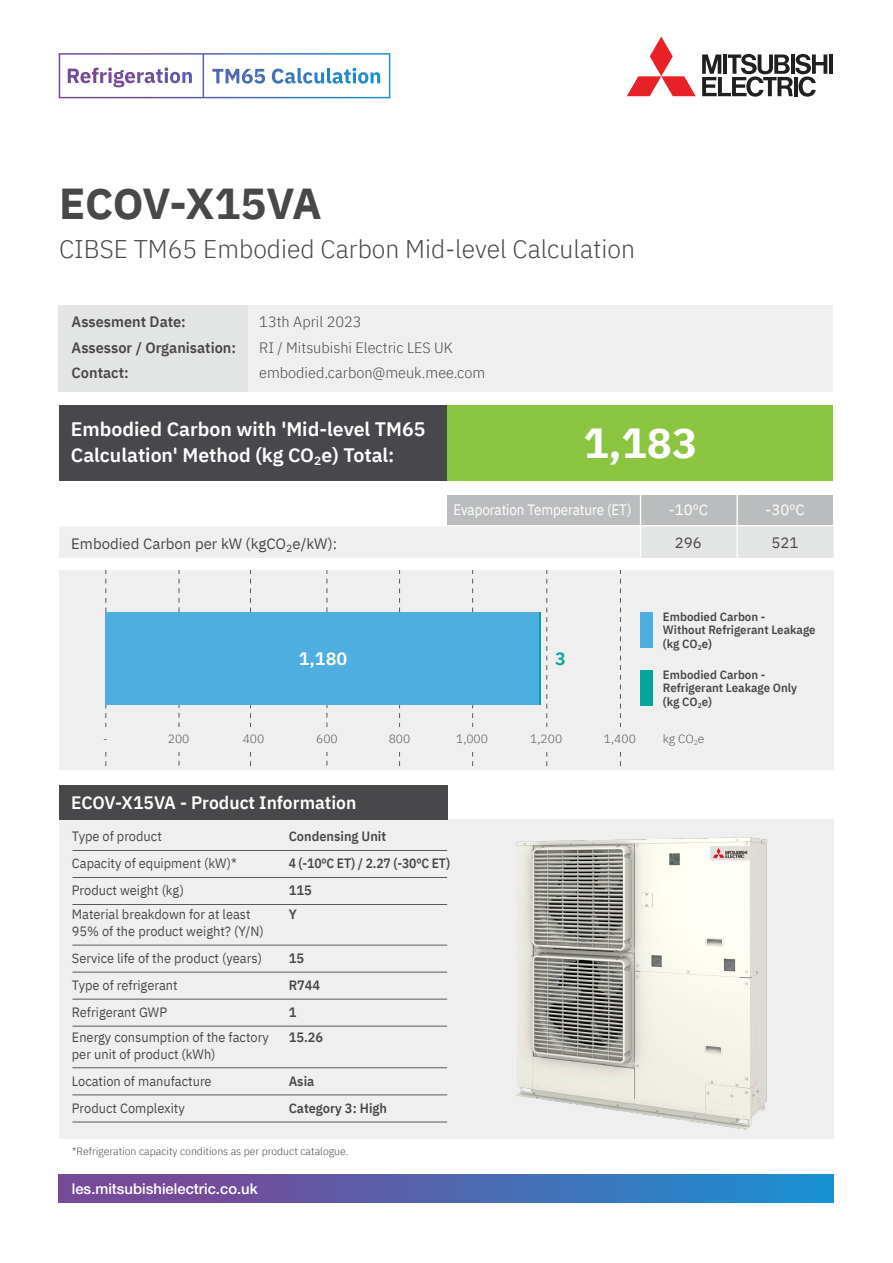
<style>
.page{position:relative;width:893px;height:1263px;background:#fff}
.page>*{position:absolute;margin:0;border:0;box-sizing:border-box;transform-origin:0 0}
.t1{font:700 43.2px "IBM Plex Sans";color:#48484b}
.t2{font:700 42px "IBM Plex Sans";color:#fff}
.t3{font:300 25.5px "IBM Plex Sans";color:#48484b}
.t4{font:600 19.5px/25.5px "IBM Plex Sans";color:#fff}
.t5{font:600 18px "IBM Plex Sans";color:#fff}
.t6{font:600 18px "IBM Plex Sans";color:#00a59b}
.t7{font:300 15px/25.5px "IBM Plex Sans";color:#48484b}
.t8{font:600 15px/25.5px "IBM Plex Sans";color:#48484b}
.t9{font:15px "IBM Plex Sans";color:#48484b}
.t10{font:15px "IBM Plex Sans";letter-spacing:-.01em;color:#fff;scale:.9 1}
.t11{font:15px "IBM Plex Sans";letter-spacing:-.01em;color:#fff}
.t12{font:500 14.85px "Helvetica Neue LT Pro";color:#fff}
.t13{font:13.5px/27px "IBM Plex Sans";color:#48484b;scale:.95 1}
.t14{font:600 13.5px/27px "IBM Plex Sans";color:#48484b;scale:.95 1}
.t15{font:600 12px/13.5px "IBM Plex Sans";color:#48484b;scale:.96 1}
.t16{font:300 12px "IBM Plex Sans";color:#59595c}
.t17{font:300 10.5px "IBM Plex Sans";color:#48484b}
</style>
<div class="page">
<div style="left:59px;top:820px;width:774px;height:319px;background:#efefef"></div>
<div style="left:60px;top:305px;width:773px;height:86px;background:#efefef"></div>
<div style="left:59px;top:405px;width:389px;height:76px;background:#48474b"></div>
<div style="left:59px;top:305px;width:189px;height:86px;background:#e3e4e4"></div>
<svg style="left:627px;top:37px;width:69px;height:59px"></svg>
<hr style="left:829px;top:55px;width:4px;height:19px;background:#221f1f">
<svg style="left:702px;top:54px;width:125px;height:43px"></svg>
<div style="left:59px;top:786px;width:388px;height:34px;background:#48484b"></div>
<hr style="left:72px;top:850px;width:375px;height:1px;background:#59595c">
<hr style="left:72px;top:877px;width:375px;height:1px;background:#59595c">
<hr style="left:72px;top:904px;width:375px;height:1px;background:#59595c">
<hr style="left:72px;top:945px;width:375px;height:1px;background:#59595c">
<hr style="left:72px;top:972px;width:375px;height:1px;background:#59595c">
<hr style="left:72px;top:999px;width:375px;height:1px;background:#59595c">
<hr style="left:72px;top:1026px;width:375px;height:1px;background:#59595c">
<hr style="left:72px;top:1067px;width:375px;height:1px;background:#59595c">
<hr style="left:72px;top:1094px;width:375px;height:1px;background:#59595c">
<hr style="left:72px;top:1122px;width:375px;height:1px;background:#59595c">
<div style="left:59px;top:1174px;width:774px;height:29px;background:linear-gradient(to right,#834090,#1b8fd0)"></div>
<div style="left:448px;top:405px;width:385px;height:76px;background:#8bc43f"></div>
<div style="left:59px;top:570px;width:774px;height:200px;background:#efefef"></div>
<svg style="left:620px;top:570px;width:1px;height:196px"></svg>
<svg style="left:179px;top:570px;width:1px;height:196px"></svg>
<svg style="left:106px;top:570px;width:1px;height:196px"></svg>
<svg style="left:250px;top:570px;width:1px;height:196px"></svg>
<svg style="left:399px;top:570px;width:1px;height:196px"></svg>
<svg style="left:327px;top:570px;width:1px;height:196px"></svg>
<div style="left:641px;top:612px;width:12px;height:36px;background:#4eaee0"></div>
<div style="left:641px;top:670px;width:12px;height:35px;background:#00a59b"></div>
<svg style="left:547px;top:570px;width:1px;height:196px"></svg>
<svg style="left:472px;top:570px;width:1px;height:196px"></svg>
<div style="left:92px;top:727px;width:541px;height:25px;background:#efefef"></div>
<div style="left:105px;top:612px;width:436px;height:93px;background:#4eaee0"></div>
<div style="left:59px;top:526px;width:774px;height:31px;background:#efefef"></div>
<div style="left:640px;top:526px;width:193px;height:31px;background:#e3e4e4"></div>
<div style="left:448px;top:495px;width:385px;height:31px;background:#babcbe"></div>
<hr style="left:640px;top:491px;width:1px;height:69px;background:#fff">
<hr style="left:736px;top:491px;width:2px;height:69px;background:#fff">
<hr style="left:55px;top:525px;width:785px;height:2px;background:#fff">
<div style="left:59px;top:53px;width:331px;height:45px;border:2px solid #fff"></div>
<hr style="left:203px;top:54px;width:1px;height:44px;background:#5861ab">
<svg style="left:68px;top:68px;width:288px;height:16px"></svg>
<img style="left:516px;top:837px;width:251px;height:293px">
<hr style="left:539px;top:612px;width:2px;height:93px;background:#00a59b">
<h1 class="t1" style="left:59px;top:170px;width:264px">ECOV-X15VA</h1>
<h3 class="t3" style="left:59px;top:230px;width:577px">CIBSE TM65 Embodied Carbon Mid-level Calculation</h3>
<p class="t8" style="left:72px;top:308px;width:166px">Assesment Date:<br>Assessor / Organisation:<br>Contact:</p>
<p class="t7" style="left:259px;top:308px;width:227px">13th April 2023<br>RI / Mitsubishi Electric LES UK embodied.carbon@meuk.mee.com</p>
<h3 class="t4" style="left:71px;top:415px;width:356px">Embodied Carbon with 'Mid-level TM65<br>Calculation' Method (kg CO<sub>2</sub>e) Total:</h3>
<h2 class="t2" style="left:583px;top:410px;width:115px">1,183</h2>
<p class="t10" style="left:453px;top:498px;width:199px">Evaporation Temperature (ET)</p>
<p class="t11" style="left:669px;top:498px;width:41px">-10ºC</p>
<p class="t11" style="left:765px;top:498px;width:41px">-30ºC</p>
<p class="t9" style="left:71px;top:532px;width:267px">Embodied Carbon per kW (kgCO<sub>2</sub>e/kW):</p>
<p class="t9" style="left:675px;top:531px;width:28px">296</p>
<p class="t9" style="left:772px;top:531px;width:28px">521</p>
<h3 class="t5" style="left:299px;top:644px;width:50px">1,180</h3>
<h3 class="t6" style="left:555px;top:644px;width:12px">3</h3>
<p class="t16" style="left:103px;top:729px;width:6px">-</p>
<p class="t16" style="left:168px;top:729px;width:23px">200</p>
<p class="t16" style="left:243px;top:729px;width:23px">400</p>
<p class="t16" style="left:316px;top:729px;width:23px">600</p>
<p class="t16" style="left:389px;top:729px;width:23px">800</p>
<p class="t16" style="left:456px;top:729px;width:33px">1,000</p>
<p class="t16" style="left:530px;top:729px;width:33px">1,200</p>
<p class="t16" style="left:604px;top:729px;width:33px">1,400</p>
<h3 class="t5" style="left:71px;top:788px;width:287px">ECOV-X15VA - Product Information</h3>
<p class="t13" style="left:72px;top:822px;width:175px">Type of product<br>Capacity of equipment (kW)*<br>Product weight (kg)</p>
<p class="t13" style="left:72px;top:905px;width:203px;line-height:16.5px">Material breakdown for at least<br>95% of the product weight? (Y/N)</p>
<p class="t13" style="left:72px;top:943px;width:202px">Service life of the product (years)<br>Type of refrigerant<br>Refrigerant GWP</p>
<p class="t13" style="left:72px;top:1028px;width:209px;line-height:16.5px">Energy consumption of the factory per unit of product (kWh)</p>
<p class="t13" style="left:72px;top:1066px;width:149px">Location of manufacture<br>Product Complexity</p>
<p class="t14" style="left:289px;top:822px;width:171px">Condensing Unit<br>4 (-10ºC ET) / 2.27 (-30ºC ET)<br>115</p>
<p class="t14" style="left:289px;top:900px;width:10px">Y</p>
<p class="t14" style="left:289px;top:943px;width:35px">15<br>R744<br>1</p>
<p class="t14" style="left:289px;top:1023px;width:38px">15.26</p>
<p class="t14" style="left:289px;top:1066px;width:105px">Asia<br>Category 3: High</p>
<p class="t17" style="left:72px;top:1144px;width:278px">*Refrigeration capacity conditions as per product catalogue.</p>
<p class="t12" style="left:72px;top:1180px;width:187px">les.mitsubishielectric.co.uk</p>
<p class="t15" style="left:663px;top:609px;width:161px">Embodied Carbon -<br>Without Refrigerant Leakage (kg CO<sub>2</sub>e)</p>
<p class="t15" style="left:663px;top:666px;width:141px">Embodied Carbon -<br>Refrigerant Leakage Only (kg CO<sub>2</sub>e)</p>
<p class="t16" style="left:663px;top:729px;width:43px">kg CO<sub>2</sub>e</p>
</div>
